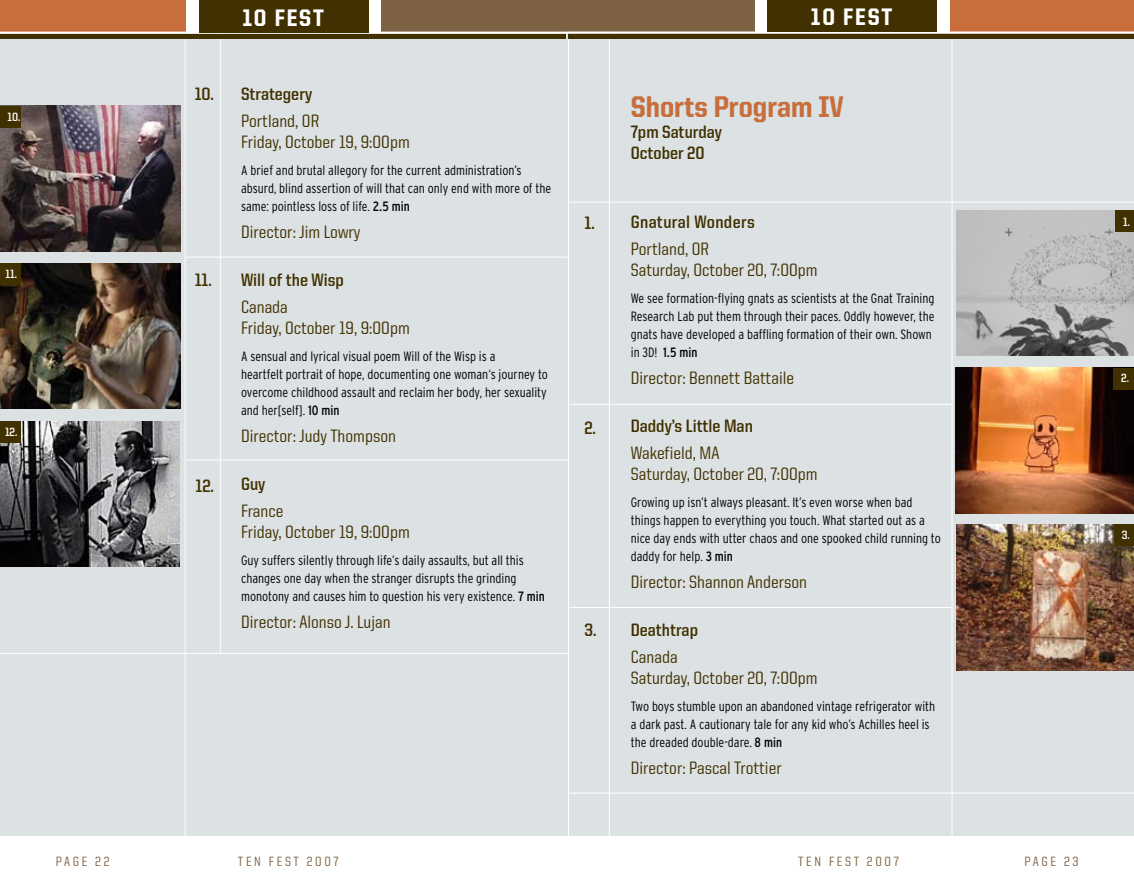
<style>
.page{position:relative;width:1134px;height:891px;background:#fff}
.page>*{position:absolute;margin:0;border:0;box-sizing:border-box;transform-origin:0 0}
.t1{font:800 30px "United Sans Semi Cond";color:#c86e3c}
.t2{font:800 24px "United Sans Semi Cond";letter-spacing:.075em;color:#fff}
.t3{font:500 18px/21px "United Sans Semi Cond";color:#413000}
.t4{font:700 18px/21px "United Sans Semi Cond";color:#413000}
.t5{font:700 18px "United Sans Semi Cond";letter-spacing:.02em;color:#413000}
.t6{font:300 condensed 13.5px/18px "Interstate";color:#000}
.t7{font:500 13.5px "United Sans Semi Cond";letter-spacing:.2em;color:#7e6244}
.t8{font:700 12px "United Sans Semi Cond";color:#fff}
.s1{font-weight:400}
</style>
<div class="page">
<div style="left:569px;top:0;width:565px;height:836px;background:#dce1e3"></div>
<hr style="left:609px;top:38px;width:1px;height:798px;background:#fff">
<hr style="left:568px;top:202px;width:566px;height:1px;background:#fff">
<img style="left:957px;top:211px;width:177px;height:145px">
<img style="left:956px;top:525px;width:178px;height:145px">
<img style="left:955px;top:368px;width:179px;height:145px">
<hr style="left:568px;top:793px;width:566px;height:1px;background:#fff">
<hr style="left:952px;top:39px;width:1px;height:799px;background:#fff">
<hr style="left:568px;top:607px;width:384px;height:1px;background:#fff">
<hr style="left:568px;top:404px;width:384px;height:1px;background:#fff">
<div style="left:1115px;top:211px;width:19px;height:21px;background:#413000"></div>
<div style="left:1113px;top:368px;width:21px;height:21px;background:#413000"></div>
<div style="left:1114px;top:525px;width:20px;height:21px;background:#413000"></div>
<div style="left:0;top:0;width:568px;height:836px;background:#dce1e3"></div>
<img style="left:0;top:106px;width:180px;height:145px">
<img style="left:0;top:263px;width:180px;height:145px">
<hr style="left:185px;top:38px;width:1px;height:803px;background:#fff">
<hr style="left:220px;top:39px;width:1px;height:615px;background:#fff">
<div style="left:0;top:106px;width:21px;height:22px;background:#413000"></div>
<div style="left:0;top:263px;width:21px;height:22px;background:#413000"></div>
<hr style="left:185px;top:257px;width:382px;height:1px;background:#fff">
<hr style="left:0;top:653px;width:567px;height:1px;background:#fff">
<hr style="left:186px;top:460px;width:382px;height:1px;background:#fff">
<img style="left:0;top:422px;width:180px;height:145px">
<div style="left:0;top:422px;width:21px;height:21px;background:#413000"></div>
<div style="left:751px;top:0;width:383px;height:32px;background:#c86e3c"></div>
<div style="left:567px;top:0;width:355px;height:32px;background:#7e6244"></div>
<div style="left:568px;top:32px;width:566px;height:7px;background:#413000"></div>
<hr style="left:567px;top:32px;width:567px;height:2px;background:#fff">
<div style="left:755px;top:0;width:194px;height:32px;background:#fff"></div>
<div style="left:767px;top:0;width:170px;height:32px;background:#413000"></div>
<div style="left:171px;top:0;width:396px;height:32px;background:#7e6244"></div>
<div style="left:0;top:0;width:342px;height:32px;background:#c86e3c"></div>
<div style="left:0;top:33px;width:566px;height:6px;background:#413000"></div>
<hr style="left:0;top:32px;width:567px;height:2px;background:#fff">
<div style="left:186px;top:0;width:195px;height:32px;background:#fff"></div>
<div style="left:199px;top:0;width:169px;height:32px;background:#413000"></div>
<p class="t8" style="left:7px;top:110px;width:14px">10.</p>
<p class="t8" style="left:6px;top:267px;width:13px">11.</p>
<p class="t8" style="left:5px;top:426px;width:14px">12.</p>
<h3 class="t4" style="left:195px;top:84px;width:21px">10.</h3>
<h3 class="t4" style="left:195px;top:270px;width:19px">11.</h3>
<h3 class="t4" style="left:195px;top:475px;width:20px">12.</h3>
<h2 class="t2" style="left:242px;top:5px;width:83px">10 FEST</h2>
<h2 class="t2" style="left:811px;top:4px;width:83px">10 FEST</h2>
<h3 class="t4" style="left:241px;top:84px;width:73px">Strategery</h3>
<h3 class="t3" style="left:241px;top:111px;width:170px">Portland, OR<br>Friday, October 19, 9:00pm</h3>
<p class="t6" style="left:241px;top:162px;width:312px">A brief and brutal allegory for the current administration’s absurd, blind assertion of will that can only end with more of the same: pointless loss of life. <span class="s1">2.5 min</span></p>
<h3 class="t3" style="left:241px;top:222px;width:121px">Director: Jim Lowry</h3>
<h3 class="t4" style="left:241px;top:270px;width:104px">Will of the Wisp</h3>
<h3 class="t3" style="left:241px;top:297px;width:170px">Canada<br>Friday, October 19, 9:00pm</h3>
<p class="t6" style="left:241px;top:348px;width:308px">A sensual and lyrical visual poem Will of the Wisp is a<br>heartfelt portrait of hope, documenting one woman‘s journey to overcome childhood assault and reclaim her body, her sexuality and her[self]. <span class="s1">10 min</span></p>
<h3 class="t3" style="left:241px;top:426px;width:157px">Director: Judy Thompson</h3>
<h3 class="t4" style="left:241px;top:474px;width:26px">Guy</h3>
<h3 class="t3" style="left:241px;top:501px;width:170px">France<br>Friday, October 19, 9:00pm</h3>
<p class="t6" style="left:241px;top:552px;width:305px">Guy suffers silently through life’s daily assaults, but all this changes one day when the stranger disrupts the grinding monotony and causes him to question his very existence. <span class="s1">7 min</span></p>
<h3 class="t3" style="left:241px;top:612px;width:151px">Director: Alonso J. Lujan</h3>
<h3 class="t4" style="left:584px;top:212px;width:12px">1.</h3>
<h3 class="t4" style="left:584px;top:417px;width:13px">2.</h3>
<h3 class="t4" style="left:584px;top:619px;width:14px">3.</h3>
<h1 class="t1" style="left:631px;top:90px;width:214px">Shorts Program IV</h1>
<h3 class="t4" style="left:631px;top:121px;width:93px">7pm Saturday<br>October 20</h3>
<h3 class="t5" style="left:631px;top:212px;width:125px">Gnatural Wonders</h3>
<h3 class="t3" style="left:631px;top:238px;width:188px">Portland, OR<br>Saturday, October 20, 7:00pm</h3>
<p class="t6" style="left:631px;top:289px;width:305px">We see formation-flying gnats as scientists at the Gnat Training Research Lab put them through their paces. Oddly however, the gnats have developed a baffling formation of their own. Shown in 3D! <span class="s1">1.5 min</span></p>
<h3 class="t3" style="left:631px;top:367px;width:165px">Director: Bennett Battaile</h3>
<h3 class="t4" style="left:631px;top:415px;width:124px">Daddy’s Little Man</h3>
<h3 class="t3" style="left:631px;top:442px;width:188px">Wakefield, MA<br>Saturday, October 20, 7:00pm</h3>
<p class="t6" style="left:631px;top:493px;width:312px">Growing up isn’t always pleasant. It’s even worse when bad things happen to everything you touch. What started out as a nice day ends with utter chaos and one spooked child running to daddy for help. <span class="s1">3 min</span></p>
<h3 class="t3" style="left:631px;top:571px;width:178px">Director: Shannon Anderson</h3>
<h3 class="t4" style="left:631px;top:619px;width:69px">Deathtrap</h3>
<h3 class="t3" style="left:631px;top:646px;width:188px">Canada<br>Saturday, October 20, 7:00pm</h3>
<p class="t6" style="left:631px;top:697px;width:306px">Two boys stumble upon an abandoned vintage refrigerator with a dark past. A cautionary tale for any kid who’s Achilles heel is the dreaded double-dare. <span class="s1">8 min</span></p>
<h3 class="t3" style="left:631px;top:757px;width:152px">Director: Pascal Trottier</h3>
<p class="t7" style="left:56px;top:854px;width:55px">page 22</p>
<p class="t7" style="left:238px;top:854px;width:102px">TEN FEST 2007</p>
<p class="t7" style="left:798px;top:854px;width:102px">TEN FEST 2007</p>
<p class="t7" style="left:1025px;top:854px;width:56px">page 23</p>
<p class="t8" style="left:1123px;top:215px;width:8px">1.</p>
<p class="t8" style="left:1121px;top:372px;width:9px">2.</p>
<p class="t8" style="left:1122px;top:529px;width:10px">3.</p>
</div>
